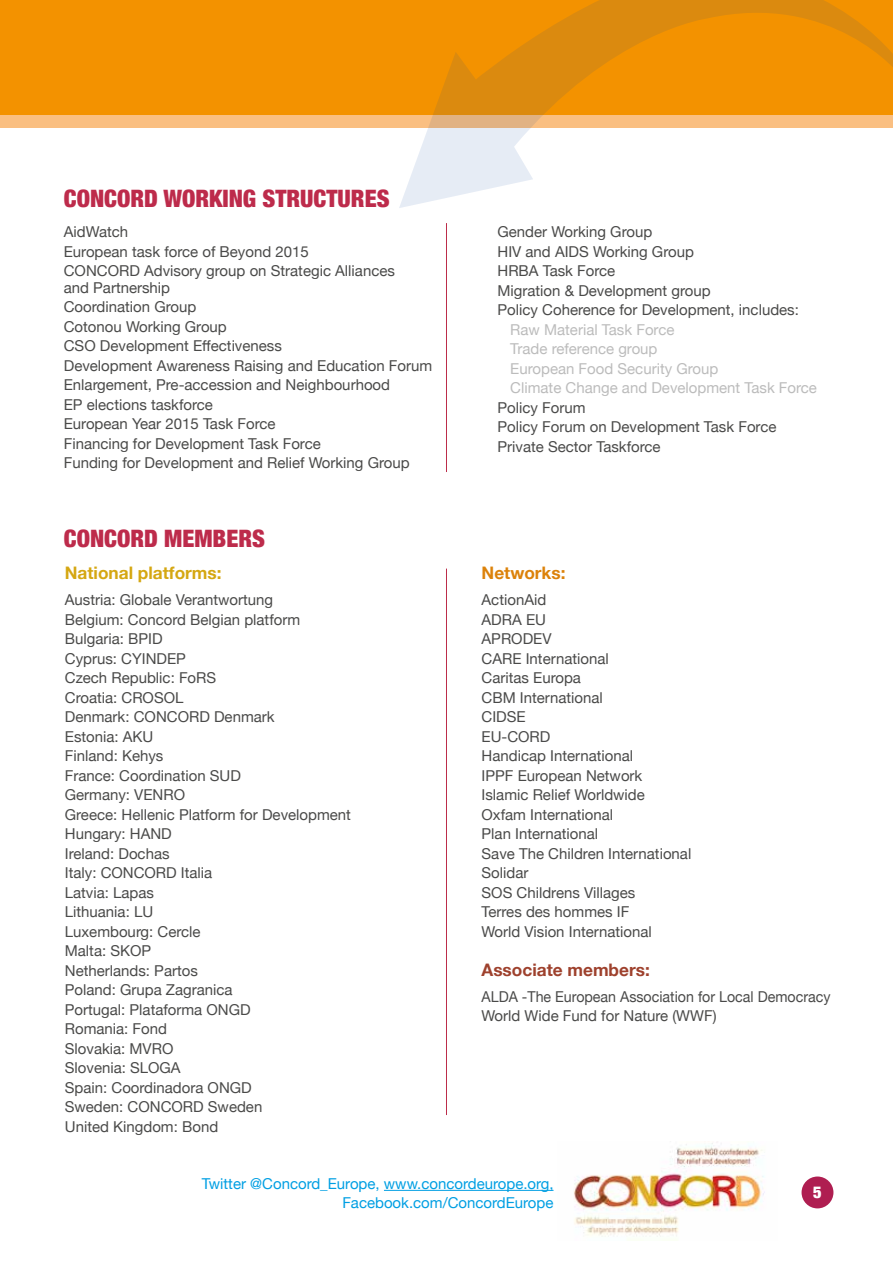
<style>
.page{position:relative;width:893px;height:1263px;background:#fff}
.page>*{position:absolute;margin:0;border:0;box-sizing:border-box;transform-origin:0 0}
.t1{font:900 condensed 24px "Helvetica Neue";color:#bd2b4b}
.t2{font:700 17.25px "Helvetica Neue";color:#d5a712}
.t3{font:700 17.25px "Helvetica Neue";color:#9e412d}
.t4{font:700 17.25px "Helvetica Neue";color:#dc820a}
.t5{font:900 condensed 16.5px "Helvetica Neue";color:#fff}
.t6{font:15px/19.5px "Helvetica Neue";color:#4a4a49}
.t7{font:15px/19.5px "Helvetica Neue";color:#bcbcbc}
.t8{font:15px/19.5px "Helvetica Neue";color:#4a4a49;scale:.95 1}
.t9{font:15px/19.5px "Helvetica Neue";color:#009fe3;text-align:right}
</style>
<div class="page">
<img style="left:574px;top:1143px;width:191px;height:94px">
<hr style="left:446px;top:569px;width:1px;height:546px;background:#bc2d4a">
<hr style="left:446px;top:223px;width:1px;height:249px;background:#bc2d4a">
<div style="left:0;top:0;width:893px;height:116px;background:#f39200"></div>
<div style="left:0;top:115px;width:893px;height:13px;background:#fabf81"></div>
<svg style="left:399px;top:0;width:494px;height:208px"></svg>
<hr style="left:384px;top:1190px;width:169px;height:1px;background:#009fe3">
<div style="left:801px;top:1176px;width:32px;height:32px;background:#af1e51;border-radius:50%"></div>
<h1 class="t1" style="left:64px;top:179px;width:327px">CONCORD WORKING STRUCTURES</h1>
<p class="t6" style="left:64px;top:223px;width:333px">AidWatch<br>European task force of Beyond 2015<br>CONCORD Advisory group on Strategic Alliances</p>
<p class="t6" style="left:64px;top:279px;width:370px">and Partnership<br>Coordination Group<br>Cotonou Working Group<br>CSO Development Effectiveness<br>Development Awareness Raising and Education Forum Enlargement, Pre-accession and Neighbourhood<br>EP elections taskforce<br>European Year 2015 Task Force<br>Financing for Development Task Force<br>Funding for Development and Relief Working Group</p>
<h1 class="t1" style="left:64px;top:519px;width:203px">CONCORD MEMBERS</h1>
<p class="t2" style="left:65px;top:559px;width:158px">National platforms:</p>
<p class="t6" style="left:65px;top:591px;width:288px">Austria: Globale Verantwortung<br>Belgium: Concord Belgian platform<br>Bulgaria: BPID<br>Cyprus: CYINDEP<br>Czech Republic: FoRS<br>Croatia: CROSOL<br>Denmark: CONCORD Denmark<br>Estonia: AKU<br>Finland: Kehys<br>France: Coordination SUD<br>Germany: VENRO<br>Greece: Hellenic Platform for Development<br>Hungary: HAND<br>Ireland: Dochas<br>Italy: CONCORD Italia<br>Latvia: Lapas<br>Lithuania: LU<br>Luxembourg: Cercle<br>Malta: SKOP<br>Netherlands: Partos<br>Poland: Grupa Zagranica<br>Portugal: Plataforma ONGD<br>Romania: Fond<br>Slovakia: MVRO<br>Slovenia: SLOGA<br>Spain: Coordinadora ONGD<br>Sweden: CONCORD Sweden<br>United Kingdom: Bond</p>
<p class="t6" style="left:497px;top:223px;width:303px">Gender Working Group<br>HIV and AIDS Working Group<br>HRBA Task Force<br>Migration &amp; Development group<br>Policy Coherence for Development, includes:</p>
<p class="t7" style="left:510px;top:321px;width:308px">Raw Material Task Force<br>Trade reference group<br>European Food Security Group<br>Climate Change and Development Task Force</p>
<p class="t6" style="left:497px;top:399px;width:280px">Policy Forum<br>Policy Forum on Development Task Force<br>Private Sector Taskforce</p>
<p class="t4" style="left:482px;top:559px;width:86px">Networks:</p>
<p class="t6" style="left:482px;top:591px;width:211px">ActionAid<br>ADRA EU<br>APRODEV<br>CARE International<br>Caritas Europa<br>CBM International<br>CIDSE<br>EU-CORD<br>Handicap International<br>IPPF European Network<br>Islamic Relief Worldwide<br>Oxfam International<br>Plan International<br>Save The Children International<br>Solidar<br>SOS Childrens Villages<br>Terres des hommes IF<br>World Vision International</p>
<p class="t3" style="left:482px;top:956px;width:170px">Associate members:</p>
<p class="t8" style="left:482px;top:987px;width:369px">ALDA -The European Association for Local Democracy<br>World Wide Fund for Nature (WWF)</p>
<p class="t9" style="left:202px;top:1174px;width:353px">Twitter @Concord_Europe, www.concordeurope.org,<br>Facebook.com/ConcordEurope</p>
<p class="t5" style="left:813px;top:1179px;width:10px">5</p>
</div>
